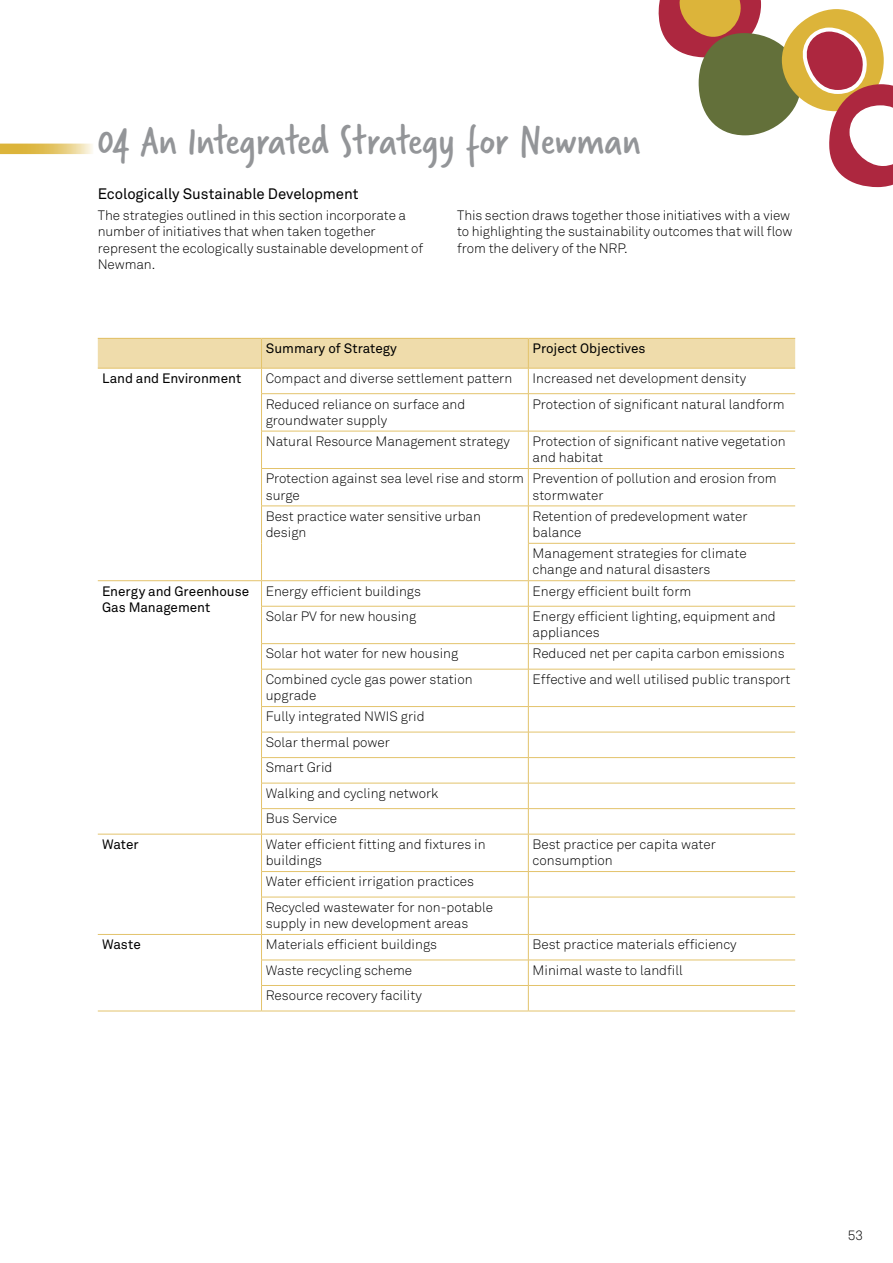
<style>
.page{position:relative;width:893px;height:1263px;background:#fff}
.page>*{position:absolute;margin:0;border:0;box-sizing:border-box;transform-origin:0 0}
.t1{font:43.5px "Verveine Corp";color:#939598}
.t2{font:15px "Akkurat Std";letter-spacing:-.01em;color:#000}
.t3{font:300 13.5px/16.2px "Akkurat Std";color:#000}
.t4{font:13.5px/16.5px "Akkurat Std";color:#000}
</style>
<div class="page">
<svg style="left:0;top:144px;width:93px;height:10px"></svg>
<svg style="left:658px;top:0;width:235px;height:187px"></svg>
<hr style="left:261px;top:393px;width:267px;height:1px;background:#e3c36c">
<hr style="left:528px;top:393px;width:267px;height:1px;background:#e3c36c">
<hr style="left:261px;top:431px;width:267px;height:1px;background:#e3c36c">
<hr style="left:528px;top:431px;width:267px;height:1px;background:#e3c36c">
<hr style="left:261px;top:468px;width:267px;height:1px;background:#e3c36c">
<hr style="left:528px;top:468px;width:267px;height:1px;background:#e3c36c">
<hr style="left:261px;top:506px;width:267px;height:1px;background:#e3c36c">
<hr style="left:528px;top:506px;width:267px;height:1px;background:#e3c36c">
<hr style="left:528px;top:543px;width:267px;height:1px;background:#e3c36c">
<hr style="left:261px;top:606px;width:267px;height:1px;background:#e3c36c">
<hr style="left:528px;top:606px;width:267px;height:1px;background:#e3c36c">
<hr style="left:261px;top:643px;width:267px;height:1px;background:#e3c36c">
<hr style="left:528px;top:643px;width:267px;height:1px;background:#e3c36c">
<hr style="left:261px;top:669px;width:267px;height:1px;background:#e3c36c">
<hr style="left:528px;top:669px;width:267px;height:1px;background:#e3c36c">
<hr style="left:261px;top:706px;width:267px;height:1px;background:#e3c36c">
<hr style="left:528px;top:706px;width:267px;height:1px;background:#e3c36c">
<hr style="left:261px;top:732px;width:267px;height:1px;background:#e3c36c">
<hr style="left:528px;top:732px;width:267px;height:1px;background:#e3c36c">
<hr style="left:261px;top:757px;width:267px;height:1px;background:#e3c36c">
<hr style="left:528px;top:757px;width:267px;height:1px;background:#e3c36c">
<hr style="left:261px;top:783px;width:267px;height:1px;background:#e3c36c">
<hr style="left:528px;top:783px;width:267px;height:1px;background:#e3c36c">
<hr style="left:261px;top:808px;width:267px;height:1px;background:#e3c36c">
<hr style="left:528px;top:808px;width:267px;height:1px;background:#e3c36c">
<svg style="left:98px;top:338px;width:697px;height:55px"></svg>
<hr style="left:261px;top:394px;width:1px;height:37px;background:#e3c36c">
<hr style="left:528px;top:394px;width:1px;height:37px;background:#e3c36c">
<hr style="left:261px;top:431px;width:1px;height:37px;background:#e3c36c">
<hr style="left:528px;top:431px;width:1px;height:37px;background:#e3c36c">
<hr style="left:261px;top:469px;width:1px;height:37px;background:#e3c36c">
<hr style="left:528px;top:469px;width:1px;height:37px;background:#e3c36c">
<hr style="left:261px;top:506px;width:1px;height:37px;background:#e3c36c">
<hr style="left:528px;top:506px;width:1px;height:37px;background:#e3c36c">
<hr style="left:261px;top:543px;width:1px;height:37px;background:#e3c36c">
<hr style="left:528px;top:543px;width:1px;height:37px;background:#e3c36c">
<svg style="left:261px;top:581px;width:1px;height:25px"></svg>
<svg style="left:528px;top:581px;width:1px;height:25px"></svg>
<hr style="left:261px;top:606px;width:1px;height:37px;background:#e3c36c">
<hr style="left:528px;top:606px;width:1px;height:37px;background:#e3c36c">
<svg style="left:261px;top:644px;width:1px;height:25px"></svg>
<svg style="left:528px;top:644px;width:1px;height:25px"></svg>
<hr style="left:261px;top:669px;width:1px;height:37px;background:#e3c36c">
<hr style="left:528px;top:669px;width:1px;height:37px;background:#e3c36c">
<svg style="left:261px;top:707px;width:1px;height:127px"></svg>
<svg style="left:528px;top:707px;width:1px;height:127px"></svg>
<hr style="left:261px;top:834px;width:1px;height:37px;background:#e3c36c">
<hr style="left:528px;top:834px;width:1px;height:37px;background:#e3c36c">
<svg style="left:261px;top:872px;width:1px;height:25px"></svg>
<svg style="left:528px;top:872px;width:1px;height:25px"></svg>
<hr style="left:261px;top:897px;width:1px;height:37px;background:#e3c36c">
<hr style="left:528px;top:897px;width:1px;height:37px;background:#e3c36c">
<svg style="left:261px;top:935px;width:1px;height:76px"></svg>
<svg style="left:528px;top:935px;width:1px;height:76px"></svg>
<hr style="left:528px;top:580px;width:267px;height:1px;background:#e3c36c">
<hr style="left:98px;top:580px;width:163px;height:1px;background:#e3c36c">
<hr style="left:261px;top:580px;width:267px;height:1px;background:#e3c36c">
<hr style="left:261px;top:834px;width:267px;height:1px;background:#e3c36c">
<hr style="left:528px;top:834px;width:267px;height:1px;background:#e3c36c">
<hr style="left:98px;top:834px;width:163px;height:1px;background:#e3c36c">
<hr style="left:261px;top:871px;width:267px;height:1px;background:#e3c36c">
<hr style="left:528px;top:871px;width:267px;height:1px;background:#e3c36c">
<hr style="left:261px;top:897px;width:267px;height:1px;background:#e3c36c">
<hr style="left:528px;top:897px;width:267px;height:1px;background:#e3c36c">
<hr style="left:261px;top:960px;width:267px;height:1px;background:#e3c36c">
<hr style="left:528px;top:960px;width:267px;height:1px;background:#e3c36c">
<hr style="left:261px;top:985px;width:267px;height:1px;background:#e3c36c">
<hr style="left:528px;top:985px;width:267px;height:1px;background:#e3c36c">
<hr style="left:98px;top:934px;width:163px;height:1px;background:#e3c36c">
<hr style="left:261px;top:934px;width:267px;height:1px;background:#e3c36c">
<hr style="left:528px;top:934px;width:267px;height:1px;background:#e3c36c">
<hr style="left:261px;top:1011px;width:267px;height:1px;background:#e3c36c">
<hr style="left:528px;top:1011px;width:267px;height:1px;background:#e3c36c">
<hr style="left:98px;top:1011px;width:163px;height:1px;background:#e3c36c">
<h1 class="t1" style="left:98px;top:111px;width:544px">04 An Integrated Strategy for Newman</h1>
<p class="t2" style="left:98px;top:185px;width:262px">Ecologically Sustainable Development</p>
<p class="t3" style="left:98px;top:207px;width:327px">The strategies outlined in this section incorporate a number of initiatives that when taken together represent the ecologically sustainable development of Newman.</p>
<p class="t3" style="left:457px;top:207px;width:337px">This section draws together those initiatives with a view to highlighting the sustainability outcomes that will flow from the delivery of the NRP.</p>
<p class="t4" style="left:266px;top:341px;width:133px">Summary of Strategy</p>
<p class="t4" style="left:533px;top:341px;width:114px">Project Objectives</p>
<p class="t4" style="left:102px;top:370px;width:141px">Land and Environment</p>
<p class="t3" style="left:266px;top:370px;width:248px">Compact and diverse settlement pattern</p>
<p class="t3" style="left:533px;top:370px;width:215px">Increased net development density</p>
<p class="t3" style="left:266px;top:396px;width:201px">Reduced reliance on surface and groundwater supply</p>
<p class="t3" style="left:533px;top:396px;width:254px">Protection of significant natural landform</p>
<p class="t3" style="left:266px;top:433px;width:246px">Natural Resource Management strategy</p>
<p class="t3" style="left:533px;top:433px;width:254px">Protection of significant native vegetation and habitat</p>
<p class="t3" style="left:266px;top:471px;width:260px">Protection against sea level rise and storm surge</p>
<p class="t3" style="left:533px;top:471px;width:246px">Prevention of pollution and erosion from stormwater</p>
<p class="t3" style="left:266px;top:508px;width:217px">Best practice water sensitive urban design</p>
<p class="t3" style="left:533px;top:508px;width:216px">Retention of predevelopment water balance</p>
<p class="t3" style="left:533px;top:546px;width:216px">Management strategies for climate change and natural disasters</p>
<p class="t4" style="left:102px;top:583px;width:149px">Energy and Greenhouse<br>Gas Management</p>
<p class="t3" style="left:266px;top:583px;width:157px">Energy efficient buildings</p>
<p class="t3" style="left:533px;top:583px;width:160px">Energy efficient built form</p>
<p class="t3" style="left:266px;top:608px;width:152px">Solar PV for new housing</p>
<p class="t3" style="left:533px;top:608px;width:245px">Energy efficient lighting, equipment and appliances</p>
<p class="t3" style="left:266px;top:646px;width:194px">Solar hot water for new housing</p>
<p class="t3" style="left:533px;top:646px;width:254px">Reduced net per capita carbon emissions</p>
<p class="t3" style="left:266px;top:671px;width:208px">Combined cycle gas power station upgrade</p>
<p class="t3" style="left:533px;top:671px;width:259px">Effective and well utilised public transport</p>
<p class="t3" style="left:266px;top:704px;width:174px;line-height:25.5px">Fully integrated NWIS grid<br>Solar thermal power<br>Smart Grid<br>Walking and cycling network<br>Bus Service</p>
<p class="t4" style="left:102px;top:836px;width:38px">Water</p>
<p class="t3" style="left:266px;top:836px;width:221px">Water efficient fitting and fixtures in buildings</p>
<p class="t3" style="left:533px;top:836px;width:185px">Best practice per capita water consumption</p>
<p class="t3" style="left:266px;top:869px;width:229px;line-height:25.5px">Water efficient irrigation practices<br>Recycled wastewater for non-potable</p>
<p class="t3" style="left:266px;top:915px;width:204px">supply in new development areas</p>
<p class="t4" style="left:102px;top:937px;width:40px">Waste</p>
<p class="t3" style="left:266px;top:937px;width:173px">Materials efficient buildings</p>
<p class="t3" style="left:533px;top:937px;width:206px">Best practice materials efficiency</p>
<p class="t3" style="left:266px;top:962px;width:148px">Waste recycling scheme</p>
<p class="t3" style="left:533px;top:962px;width:152px">Minimal waste to landfill</p>
<p class="t3" style="left:266px;top:988px;width:158px">Resource recovery facility</p>
<p class="t3" style="left:848px;top:1227px;width:17px">53</p>
</div>
